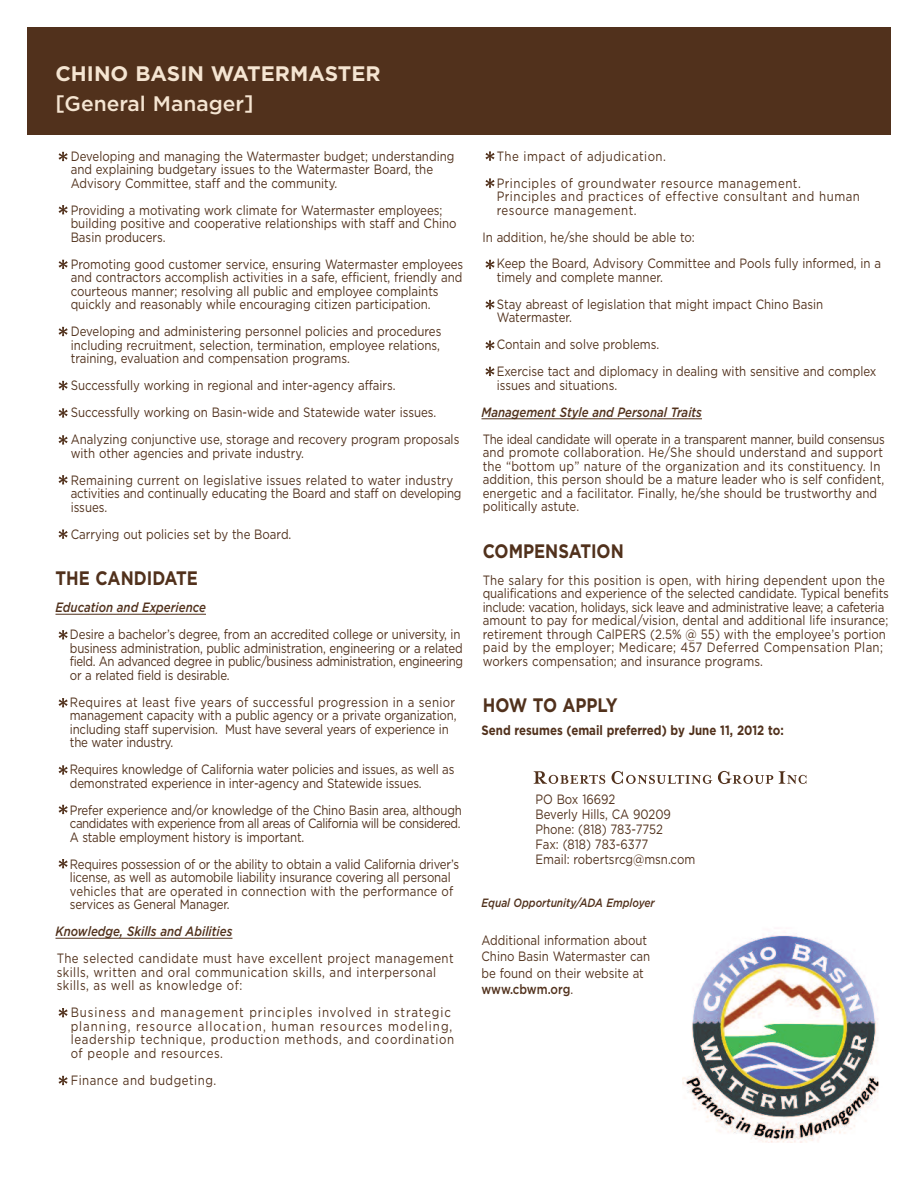
<style>
.page{position:relative;width:918px;height:1188px;background:#fff}
.page>*{position:absolute;margin:0;border:0;box-sizing:border-box;transform-origin:0 0}
.t1{font:700 21px "Gotham";color:#f5e5d2}
.t2{font:500 21px "Gotham";color:#f5e5d2}
.t3{font:700 19.5px "Gotham";color:#51311c;scale:.85 1}
.t4{font:13.5px/13.5px "Gotham";color:#51311c;scale:.85 1}
.t5{font:13.5px/13.5px "Gotham";letter-spacing:.07em;color:#51311c;scale:.85 1}
.t6{font:13.5px/27px "Gotham";letter-spacing:.045em;color:#51311c;scale:.85 1}
.t7{font:13.5px/13.5px "Gotham";letter-spacing:.035em;color:#51311c;scale:.85 1}
.t8{font:italic 500 13.5px "Gotham";color:#51311c;scale:.85 1}
.t9{font:700 13.5px "Gotham";color:#51311c;scale:.85 1}
.t10{font:italic 500 12px "Gotham";color:#51311c;scale:.85 1}
.s1{font-weight:500}
</style>
<div class="page">
<hr style="left:56px;top:614px;width:150px;height:1px;background:#51311c">
<hr style="left:56px;top:938px;width:176px;height:1px;background:#51311c">
<hr style="left:482px;top:419px;width:220px;height:1px;background:#51311c">
<div style="left:27px;top:27px;width:864px;height:108px;background:#51311c"></div>
<svg style="left:534px;top:771px;width:71px;height:13px"></svg>
<svg style="left:612px;top:771px;width:100px;height:13px"></svg>
<svg style="left:718px;top:771px;width:55px;height:13px"></svg>
<svg style="left:779px;top:771px;width:27px;height:13px"></svg>
<svg style="left:58px;top:152px;width:10px;height:9px"></svg>
<svg style="left:59px;top:205px;width:9px;height:9px"></svg>
<svg style="left:58px;top:530px;width:10px;height:9px"></svg>
<svg style="left:59px;top:475px;width:9px;height:9px"></svg>
<svg style="left:59px;top:435px;width:9px;height:10px"></svg>
<svg style="left:59px;top:327px;width:9px;height:9px"></svg>
<svg style="left:59px;top:260px;width:9px;height:9px"></svg>
<img style="left:682px;top:935px;width:197px;height:208px">
<svg style="left:59px;top:698px;width:9px;height:9px"></svg>
<svg style="left:59px;top:765px;width:9px;height:10px"></svg>
<svg style="left:59px;top:381px;width:9px;height:9px"></svg>
<svg style="left:59px;top:630px;width:9px;height:9px"></svg>
<svg style="left:59px;top:859px;width:9px;height:9px"></svg>
<svg style="left:59px;top:805px;width:9px;height:9px"></svg>
<svg style="left:58px;top:1008px;width:10px;height:9px"></svg>
<svg style="left:59px;top:408px;width:9px;height:10px"></svg>
<svg style="left:485px;top:367px;width:10px;height:9px"></svg>
<svg style="left:485px;top:341px;width:10px;height:9px"></svg>
<svg style="left:485px;top:178px;width:10px;height:10px"></svg>
<svg style="left:58px;top:1076px;width:10px;height:9px"></svg>
<svg style="left:485px;top:151px;width:10px;height:10px"></svg>
<svg style="left:485px;top:300px;width:10px;height:9px"></svg>
<svg style="left:485px;top:260px;width:10px;height:9px"></svg>
<h1 class="t1" style="left:56px;top:61px;width:327px">CHINO BASIN WATERMASTER</h1>
<h1 class="t2" style="left:56px;top:91px;width:200px">[General Manager]</h1>
<p class="t4" style="left:71px;top:149px;width:453px">Developing and managing the Watermaster budget; understanding and explaining budgetary issues to the Watermaster Board, the<br>Advisory Committee, staff and the community.</p>
<p class="t4" style="left:71px;top:203px;width:456px">Providing a motivating work climate for Watermaster employees; building positive and cooperative relationships with staff and Chino<br>Basin producers.</p>
<p class="t4" style="left:71px;top:257px;width:463px">Promoting good customer service, ensuring Watermaster employees and contractors accomplish activities in a safe, efficient, friendly and courteous manner; resolving all public and employee complaints quickly and reasonably while encouraging citizen participation.</p>
<p class="t4" style="left:71px;top:325px;width:438px;text-align:justify">Developing and administering personnel policies and procedures including recruitment, selection, termination, employee relations, training, evaluation and compensation programs.</p>
<p class="t4" style="left:71px;top:372px;width:459px;line-height:27px">Successfully working in regional and inter-agency affairs.<br>Successfully working on Basin-wide and Statewide water issues.<br>Analyzing conjunctive use, storage and recovery program proposals</p>
<p class="t4" style="left:71px;top:440px;width:452px;line-height:27px">with other agencies and private industry.<br>Remaining current on legislative issues related to water industry</p>
<p class="t4" style="left:71px;top:487px;width:461px">activities and continually educating the Board and staff on developing issues.</p>
<p class="t4" style="left:71px;top:527px;width:261px">Carrying out policies set by the Board.</p>
<h2 class="t3" style="left:55px;top:567px;width:169px">THE CANDIDATE</h2>
<p class="t8" style="left:55px;top:600px;width:179px">Education and Experience</p>
<p class="t4" style="left:70px;top:628px;width:464px">Desire a bachelor’s degree, from an accredited college or university, in business administration, public administration, engineering or a related field. An advanced degree in public/business administration, engineering or a related field is desirable.</p>
<p class="t4" style="left:70px;top:695px;width:456px">Requires at least five years of successful progression in a senior management capacity with a public agency or a private organization, including staff supervision. Must have several years of experience in the water industry.</p>
<p class="t4" style="left:70px;top:763px;width:454px">Requires knowledge of California water policies and issues, as well as demonstrated experience in inter-agency and Statewide issues.</p>
<p class="t4" style="left:70px;top:803px;width:463px;text-align:justify">Prefer experience and/or knowledge of the Chino Basin area, although candidates with experience from all areas of California will be considered.<br>A stable employment history is important.</p>
<p class="t4" style="left:70px;top:857px;width:459px">Requires possession of or the ability to obtain a valid California driver’s license, as well as automobile liability insurance covering all personal vehicles that are operated in connection with the performance of services as General Manager.</p>
<p class="t8" style="left:55px;top:924px;width:210px">Knowledge, Skills and Abilities</p>
<p class="t7" style="left:57px;top:952px;width:469px">The selected candidate must have excellent project management skills, written and oral communication skills, and interpersonal skills, as well as knowledge of:</p>
<p class="t5" style="left:71px;top:1006px;width:453px">Business and management principles involved in strategic planning, resource allocation, human resources modeling, leadership technique, production methods, and coordination of people and resources.</p>
<p class="t6" style="left:71px;top:1067px;width:173px">Finance and budgeting.</p>
<p class="t6" style="left:497px;top:143px;width:359px">The impact of adjudication.<br>Principles of groundwater resource management.</p>
<p class="t6" style="left:497px;top:190px;width:429px;line-height:13.5px">Principles and practices of effective consultant and human resource management.</p>
<p class="t4" style="left:497px;top:224px;width:454px;line-height:26.5px;text-indent:-14px">In addition, he/she should be able to:<br>Keep the Board, Advisory Committee and Pools fully informed, in a</p>
<p class="t4" style="left:497px;top:264px;width:386px;line-height:27px">timely and complete manner.<br>Stay abreast of legislation that might impact Chino Basin</p>
<p class="t4" style="left:497px;top:304px;width:448px;line-height:27px">Watermaster.<br>Contain and solve problems.<br>Exercise tact and diplomacy in dealing with sensitive and complex</p>
<p class="t4" style="left:497px;top:378px;width:143px">issues and situations.</p>
<p class="t8" style="left:481px;top:404px;width:261px">Management Style and Personal Traits</p>
<p class="t4" style="left:483px;top:432px;width:475px">The ideal candidate will operate in a transparent manner, build consensus and promote collaboration. He/She should understand and support the “bottom up” nature of the organization and its constituency. In addition, this person should be a mature leader who is self confident, energetic and a facilitator. Finally, he/she should be trustworthy and politically astute.</p>
<h2 class="t3" style="left:483px;top:540px;width:167px">COMPENSATION</h2>
<p class="t4" style="left:483px;top:573px;width:479px">The salary for this position is open, with hiring dependent upon the qualifications and experience of the selected candidate. Typical benefits include: vacation, holidays, sick leave and administrative leave; a cafeteria amount to pay for medical/vision, dental and additional life insurance; retirement through CalPERS (2.5% @ 55) with the employee’s portion paid by the employer; Medicare; 457 Deferred Compensation Plan; workers compensation; and insurance programs.</p>
<h2 class="t3" style="left:483px;top:694px;width:160px">HOW TO APPLY</h2>
<p class="t9" style="left:481px;top:722px;width:357px">Send resumes (email preferred) by June 11, 2012 to:</p>
<p class="t4" style="left:535px;top:792px;width:190px;line-height:15px">PO Box 16692<br>Beverly Hills, CA 90209<br>Phone: (818) 783-7752<br>Fax: (818) 783-6377<br>Email: robertsrcg@msn.com</p>
<p class="t10" style="left:481px;top:896px;width:205px">Equal Opportunity/ADA Employer</p>
<p class="t4" style="left:481px;top:932px;width:200px;line-height:16.5px">Additional information about<br>Chino Basin Watermaster can be found on their website at <span class="s1">www.cbwm.org</span>.</p>
</div>
